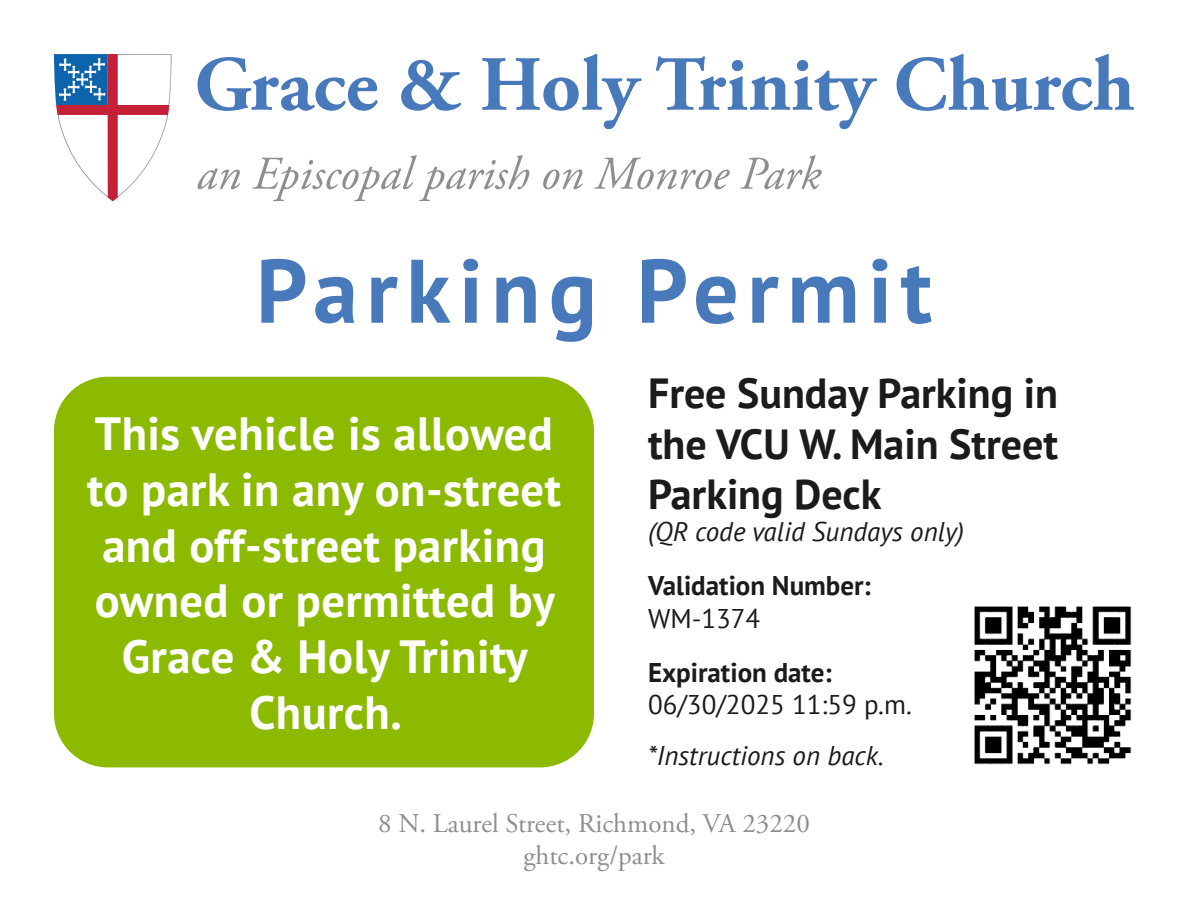
<style>
.page{position:relative;width:1188px;height:918px;background:#fff}
.page>*{position:absolute;margin:0;border:0;box-sizing:border-box;transform-origin:0 0}
.t1{font:700 90px "PT Sans";letter-spacing:.095em;color:#4879ba}
.t2{font:700 46.5px/55.8px "PT Sans";letter-spacing:.01em;color:#fff;text-align:center}
.t3{font:700 42px/50.4px "PT Sans";color:#1c1b1a;text-align:justify}
.t4{font:27px "Adobe Garamond Pro";color:#8f8d90}
.t5{font:italic 27px "PT Sans";color:#1c1b1a}
.t6{font:700 27px "PT Sans";color:#1c1b1a}
.t7{font:27px "PT Sans";color:#1c1b1a}
</style>
<div class="page">
<div style="left:54px;top:377px;width:540px;height:390px;background:#8bba00;border-radius:54px"></div>
<svg style="left:54px;top:54px;width:118px;height:147px"></svg>
<svg style="left:198px;top:57px;width:180px;height:54px"></svg>
<svg style="left:401px;top:60px;width:60px;height:51px"></svg>
<svg style="left:482px;top:54px;width:160px;height:75px"></svg>
<svg style="left:656px;top:56px;width:221px;height:73px"></svg>
<svg style="left:897px;top:54px;width:237px;height:58px"></svg>
<svg style="left:198px;top:168px;width:42px;height:21px"></svg>
<svg style="left:253px;top:155px;width:276px;height:46px"></svg>
<svg style="left:543px;top:170px;width:40px;height:19px"></svg>
<svg style="left:594px;top:158px;width:136px;height:31px"></svg>
<svg style="left:740px;top:155px;width:82px;height:34px"></svg>
<img style="left:974px;top:606px;width:158px;height:159px">
<p class="t1" style="left:256px;top:231px;width:677px">Parking Permit</p>
<p class="t2" style="left:87px;top:405px;width:475px">This vehicle is allowed to park in any on-street and off-street parking owned or permitted by<br>Grace &amp; Holy Trinity<br>Church.</p>
<p class="t3" style="left:648px;top:367px;width:412px">Free Sunday Parking in the VCU W. Main Street Parking Deck</p>
<p class="t5" style="left:648px;top:515px;width:318px">(QR code valid Sundays only)</p>
<p class="t6" style="left:648px;top:568px;width:224px">Validation Number:</p>
<p class="t7" style="left:648px;top:601px;width:114px">WM-1374</p>
<p class="t6" style="left:648px;top:654px;width:185px">Expiration date:</p>
<p class="t7" style="left:648px;top:687px;width:265px">06/30/2025 11:59 p.m.</p>
<p class="t5" style="left:648px;top:738px;width:237px">*Instructions on back.</p>
<p class="t4" style="left:378px;top:807px;width:433px">8 N. Laurel Street, Richmond, VA 23220</p>
<p class="t4" style="left:523px;top:839px;width:143px">ghtc.org/park</p>
</div>
